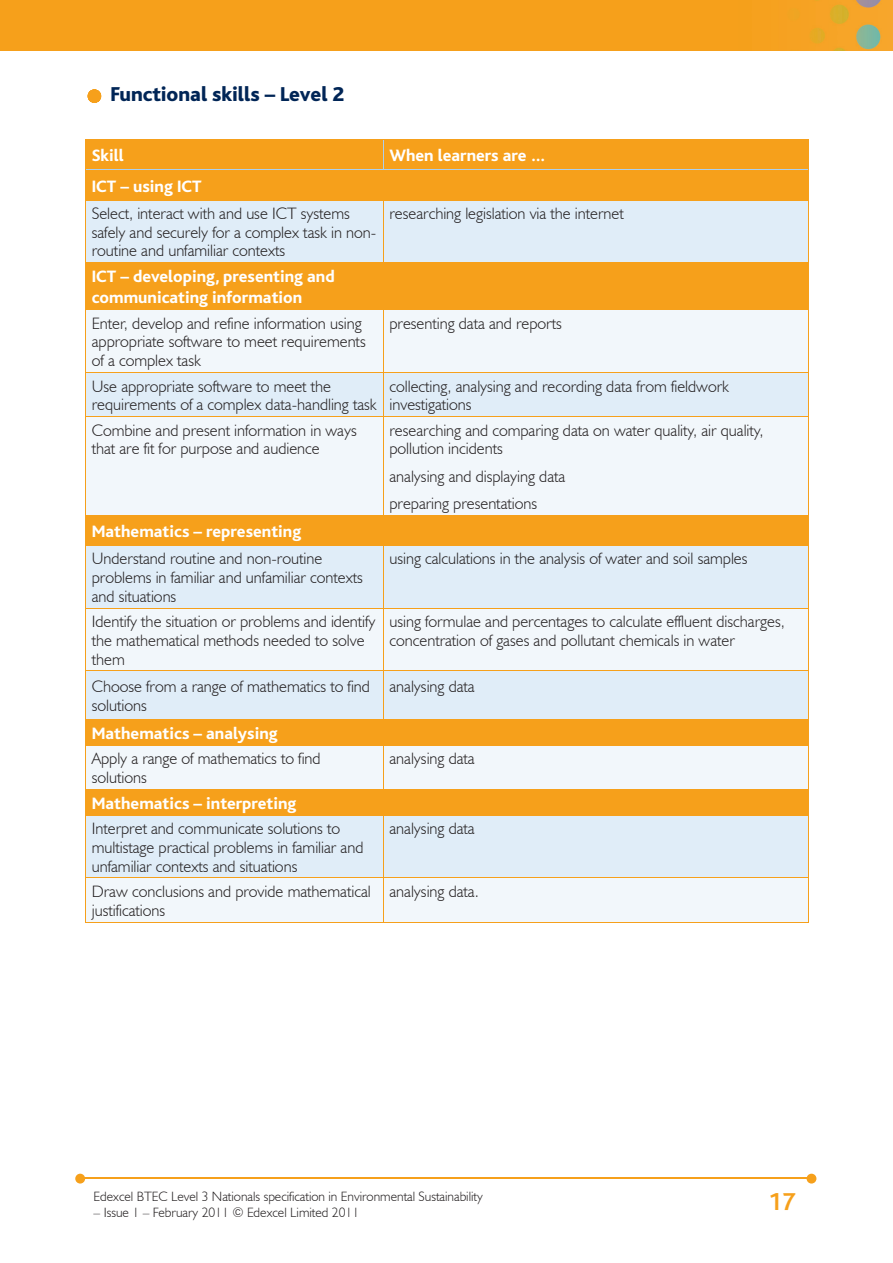
<style>
.page{position:relative;width:893px;height:1263px;background:#fff}
.page>*{position:absolute;margin:0;border:0;box-sizing:border-box;transform-origin:0 0}
.t1{font:700 25.5px "Bliss";color:#f6a01b}
.t2{font:800 21px "Bliss";color:#002556}
.t3{font:800 17.25px/21px "Bliss";color:#fff}
.t4{font:300 16.5px/18.8px "Humanist 521 BT";color:#231f20}
.t5{font:300 13.5px "Humanist 521 BT";color:#231f20}
</style>
<div class="page">
<img style="left:0;top:0;width:893px;height:51px">
<hr style="left:82px;top:1178px;width:728px;height:1px;background:#f6a01b">
<svg style="left:807px;top:1174px;width:9px;height:9px"></svg>
<svg style="left:75px;top:1174px;width:10px;height:9px"></svg>
<svg style="left:88px;top:89px;width:13px;height:14px"></svg>
<div style="left:86px;top:140px;width:722px;height:60px;background:#f6a01b"></div>
<div style="left:86px;top:201px;width:722px;height:61px;background:#e0edf8"></div>
<div style="left:86px;top:263px;width:722px;height:46px;background:#f6a01b"></div>
<div style="left:86px;top:310px;width:722px;height:612px;background:#f2f7fb"></div>
<svg style="left:86px;top:373px;width:722px;height:504px;fill:#e0edf8"></svg>
<svg style="left:86px;top:609px;width:722px;height:180px;fill:#f2f7fb"></svg>
<hr style="left:383px;top:140px;width:1px;height:30px;background:#accfed">
<hr style="left:86px;top:170px;width:297px;height:1px;background:#accfed">
<hr style="left:383px;top:170px;width:425px;height:1px;background:#accfed">
<hr style="left:85px;top:140px;width:1px;height:30px;background:#f6a01b">
<hr style="left:808px;top:140px;width:1px;height:30px;background:#f6a01b">
<hr style="left:85px;top:139px;width:298px;height:1px;background:#f6a01b">
<hr style="left:383px;top:139px;width:426px;height:1px;background:#f6a01b">
<hr style="left:383px;top:170px;width:1px;height:30px;background:#f6a01b">
<hr style="left:85px;top:170px;width:1px;height:30px;background:#f6a01b">
<hr style="left:808px;top:170px;width:1px;height:30px;background:#f6a01b">
<hr style="left:85px;top:200px;width:1px;height:62px;background:#f6a01b">
<hr style="left:85px;top:200px;width:298px;height:1px;background:#f6a01b">
<hr style="left:383px;top:200px;width:1px;height:62px;background:#f6a01b">
<hr style="left:808px;top:200px;width:1px;height:62px;background:#f6a01b">
<hr style="left:383px;top:200px;width:426px;height:1px;background:#f6a01b">
<hr style="left:85px;top:263px;width:1px;height:46px;background:#f6a01b">
<hr style="left:85px;top:262px;width:298px;height:1px;background:#f6a01b">
<hr style="left:383px;top:263px;width:1px;height:46px;background:#f6a01b">
<hr style="left:808px;top:263px;width:1px;height:46px;background:#f6a01b">
<hr style="left:383px;top:262px;width:426px;height:1px;background:#f6a01b">
<hr style="left:85px;top:310px;width:1px;height:62px;background:#f6a01b">
<hr style="left:85px;top:309px;width:298px;height:1px;background:#f6a01b">
<hr style="left:383px;top:310px;width:1px;height:62px;background:#f6a01b">
<hr style="left:808px;top:310px;width:1px;height:62px;background:#f6a01b">
<hr style="left:383px;top:309px;width:426px;height:1px;background:#f6a01b">
<hr style="left:85px;top:373px;width:1px;height:43px;background:#f6a01b">
<hr style="left:85px;top:372px;width:298px;height:1px;background:#f6a01b">
<hr style="left:383px;top:373px;width:1px;height:43px;background:#f6a01b">
<hr style="left:808px;top:373px;width:1px;height:43px;background:#f6a01b">
<hr style="left:383px;top:372px;width:426px;height:1px;background:#f6a01b">
<hr style="left:85px;top:417px;width:1px;height:98px;background:#f6a01b">
<hr style="left:85px;top:416px;width:298px;height:1px;background:#f6a01b">
<hr style="left:383px;top:417px;width:1px;height:98px;background:#f6a01b">
<hr style="left:808px;top:417px;width:1px;height:98px;background:#f6a01b">
<hr style="left:383px;top:416px;width:426px;height:1px;background:#f6a01b">
<svg style="left:383px;top:516px;width:1px;height:29px"></svg>
<svg style="left:85px;top:516px;width:1px;height:29px"></svg>
<svg style="left:808px;top:516px;width:1px;height:29px"></svg>
<hr style="left:85px;top:515px;width:298px;height:1px;background:#f6a01b">
<hr style="left:383px;top:515px;width:426px;height:1px;background:#f6a01b">
<hr style="left:85px;top:546px;width:1px;height:62px;background:#f6a01b">
<hr style="left:85px;top:545px;width:298px;height:1px;background:#f6a01b">
<hr style="left:383px;top:546px;width:1px;height:62px;background:#f6a01b">
<hr style="left:808px;top:546px;width:1px;height:62px;background:#f6a01b">
<hr style="left:383px;top:545px;width:426px;height:1px;background:#f6a01b">
<hr style="left:85px;top:608px;width:1px;height:63px;background:#f6a01b">
<hr style="left:85px;top:608px;width:298px;height:1px;background:#f6a01b">
<hr style="left:383px;top:608px;width:1px;height:63px;background:#f6a01b">
<hr style="left:808px;top:608px;width:1px;height:63px;background:#f6a01b">
<hr style="left:383px;top:608px;width:426px;height:1px;background:#f6a01b">
<hr style="left:383px;top:671px;width:1px;height:48px;background:#f6a01b">
<hr style="left:85px;top:671px;width:1px;height:48px;background:#f6a01b">
<hr style="left:808px;top:671px;width:1px;height:48px;background:#f6a01b">
<hr style="left:85px;top:671px;width:298px;height:1px;background:#f6a01b">
<hr style="left:383px;top:671px;width:426px;height:1px;background:#f6a01b">
<svg style="left:85px;top:720px;width:1px;height:25px"></svg>
<hr style="left:85px;top:719px;width:298px;height:1px;background:#f6a01b">
<svg style="left:383px;top:720px;width:1px;height:25px"></svg>
<svg style="left:808px;top:720px;width:1px;height:25px"></svg>
<hr style="left:383px;top:719px;width:426px;height:1px;background:#f6a01b">
<hr style="left:85px;top:745px;width:1px;height:44px;background:#f6a01b">
<hr style="left:85px;top:745px;width:298px;height:1px;background:#f6a01b">
<hr style="left:383px;top:745px;width:1px;height:44px;background:#f6a01b">
<hr style="left:808px;top:745px;width:1px;height:44px;background:#f6a01b">
<hr style="left:383px;top:745px;width:426px;height:1px;background:#f6a01b">
<svg style="left:85px;top:790px;width:1px;height:25px"></svg>
<hr style="left:85px;top:789px;width:298px;height:1px;background:#f6a01b">
<svg style="left:383px;top:790px;width:1px;height:25px"></svg>
<svg style="left:808px;top:790px;width:1px;height:25px"></svg>
<hr style="left:383px;top:789px;width:426px;height:1px;background:#f6a01b">
<hr style="left:85px;top:815px;width:1px;height:62px;background:#f6a01b">
<hr style="left:85px;top:815px;width:298px;height:1px;background:#f6a01b">
<hr style="left:383px;top:815px;width:1px;height:62px;background:#f6a01b">
<hr style="left:808px;top:815px;width:1px;height:62px;background:#f6a01b">
<hr style="left:383px;top:815px;width:426px;height:1px;background:#f6a01b">
<hr style="left:85px;top:922px;width:298px;height:1px;background:#f6a01b">
<hr style="left:85px;top:878px;width:1px;height:44px;background:#f6a01b">
<hr style="left:85px;top:877px;width:298px;height:1px;background:#f6a01b">
<hr style="left:383px;top:922px;width:426px;height:1px;background:#f6a01b">
<hr style="left:383px;top:878px;width:1px;height:44px;background:#f6a01b">
<hr style="left:808px;top:878px;width:1px;height:44px;background:#f6a01b">
<hr style="left:383px;top:877px;width:426px;height:1px;background:#f6a01b">
<p class="t2" style="left:111px;top:83px;width:235px">Functional skills – Level 2</p>
<p class="t3" style="left:92px;top:146px;width:33px">Skill</p>
<p class="t3" style="left:389px;top:146px;width:158px">When learners are …</p>
<p class="t3" style="left:92px;top:176px;width:111px">ICT – using ICT</p>
<p class="t4" style="left:92px;top:204px;width:286px">Select, interact with and use ICT systems safely and securely for a complex task in non&shy;routine and unfamiliar contexts</p>
<p class="t4" style="left:389px;top:204px;width:236px">researching legislation via the internet</p>
<p class="t3" style="left:92px;top:267px;width:244px">ICT – developing, presenting and communicating information</p>
<p class="t4" style="left:92px;top:313px;width:275px">Enter, develop and refine information using appropriate software to meet requirements of a complex task</p>
<p class="t4" style="left:389px;top:313px;width:174px">presenting data and reports</p>
<p class="t4" style="left:92px;top:376px;width:286px">Use appropriate software to meet the requirements of a complex data-handling task</p>
<p class="t4" style="left:389px;top:376px;width:341px">collecting, analysing and recording data from fieldwork investigations</p>
<p class="t4" style="left:92px;top:420px;width:266px">Combine and present information in ways that are fit for purpose and audience</p>
<p class="t4" style="left:389px;top:420px;width:376px">researching and comparing data on water quality, air quality, pollution incidents</p>
<p class="t4" style="left:389px;top:462px;width:177px;line-height:27.3px">analysing and displaying data preparing presentations</p>
<p class="t3" style="left:92px;top:521px;width:211px">Mathematics – representing</p>
<p class="t4" style="left:92px;top:549px;width:273px">Understand routine and non-routine problems in familiar and unfamiliar contexts and situations</p>
<p class="t4" style="left:389px;top:549px;width:360px">using calculations in the analysis of water and soil samples</p>
<p class="t4" style="left:92px;top:612px;width:285px">Identify the situation or problems and identify the mathematical methods needed to solve them</p>
<p class="t4" style="left:389px;top:612px;width:397px">using formulae and percentages to calculate effluent discharges, concentration of gases and pollutant chemicals in water</p>
<p class="t4" style="left:92px;top:677px;width:280px">Choose from a range of mathematics to find solutions</p>
<p class="t4" style="left:389px;top:677px;width:87px">analysing data</p>
<p class="t3" style="left:92px;top:723px;width:187px">Mathematics – analysing</p>
<p class="t4" style="left:92px;top:749px;width:230px">Apply a range of mathematics to find solutions</p>
<p class="t4" style="left:389px;top:749px;width:87px">analysing data</p>
<p class="t3" style="left:92px;top:793px;width:206px">Mathematics – interpreting</p>
<p class="t4" style="left:92px;top:819px;width:273px">Interpret and communicate solutions to multistage practical problems in familiar and unfamiliar contexts and situations</p>
<p class="t4" style="left:389px;top:819px;width:87px">analysing data</p>
<p class="t4" style="left:92px;top:881px;width:280px">Draw conclusions and provide mathematical justifications</p>
<p class="t4" style="left:389px;top:881px;width:91px">analysing data.</p>
<p class="t5" style="left:94px;top:1188px;width:391px">Edexcel BTEC Level 3 Nationals specification in Environmental Sustainability</p>
<p class="t5" style="left:94px;top:1204px;width:267px">– Issue 1 – February 2011 © Edexcel Limited 2011</p>
<h1 class="t1" style="left:768px;top:1189px;width:29px">17</h1>
</div>
